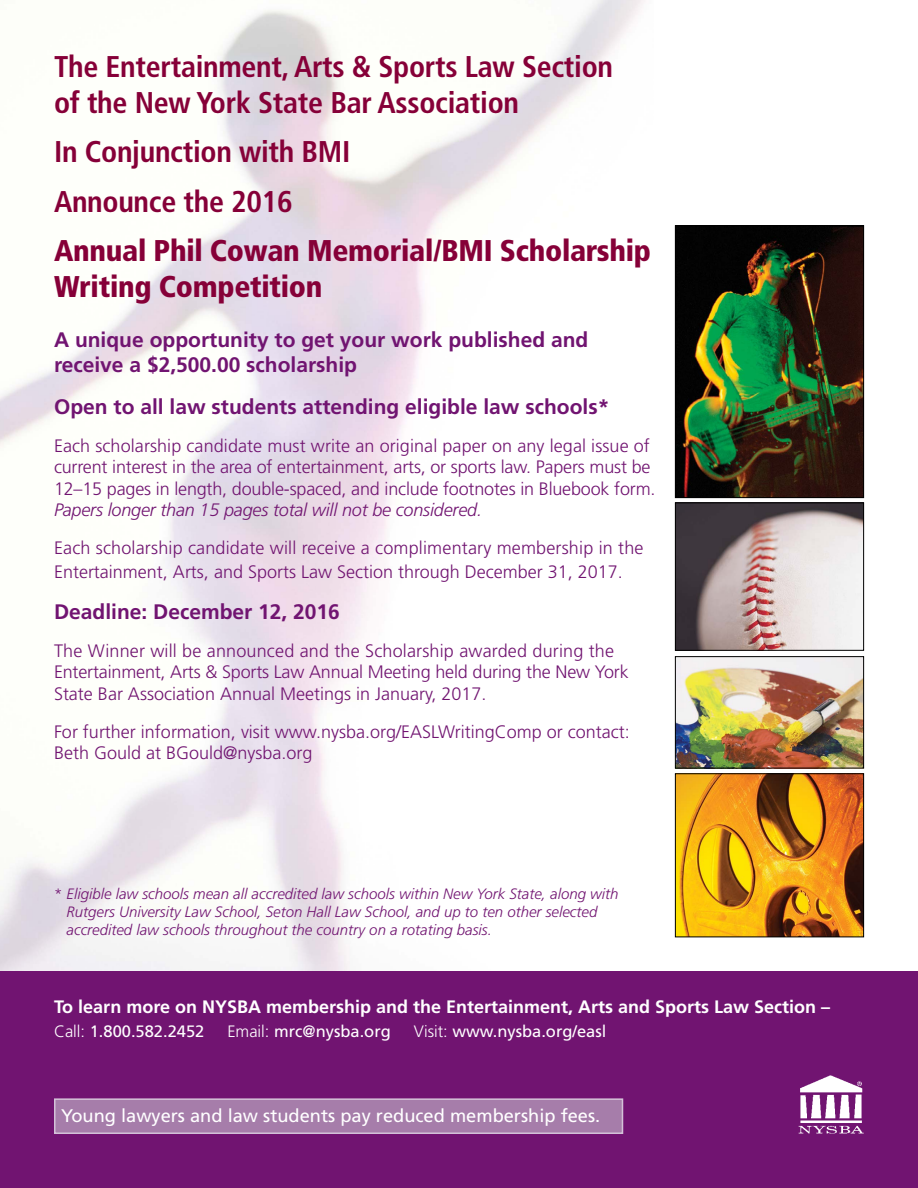
<style>
.page{position:relative;width:918px;height:1188px;background:#fff}
.page>*{position:absolute;margin:0;border:0;box-sizing:border-box;transform-origin:0 0}
.t1{font:700 condensed 30px/36px "Frutiger";letter-spacing:-.01em;color:#860038}
.t2{font:900 condensed 30px/36px "Frutiger";letter-spacing:-.01em;color:#860038}
.t3{font:700 21px/25.2px "Frutiger";color:#711471}
.t4{font:18.3px "Frutiger";color:#fff}
.t5{font:300 18px/21.6px "Frutiger";color:#711471}
.t6{font:700 18px "Frutiger";color:#fff}
.t7{font:italic 300 18px "Frutiger";letter-spacing:-.01em;color:#711471}
.t8{font:16.5px "Frutiger";color:#fff}
.t9{font:italic 300 15px/18px "Frutiger";color:#711471}
.s1{font-style:normal}
.s2{font-weight:300}
</style>
<div class="page">
<div style="left:0;top:971px;width:918px;height:217px;background:#711471"></div>
<img style="left:798px;top:1075px;width:66px;height:59px">
<img style="left:677px;top:775px;width:185px;height:160px">
<div style="left:675px;top:773px;width:189px;height:164px;border:1px solid #000"></div>
<img style="left:677px;top:504px;width:185px;height:145px">
<div style="left:675px;top:502px;width:189px;height:149px;border:1px solid #000"></div>
<img style="left:677px;top:227px;width:185px;height:269px">
<div style="left:675px;top:225px;width:189px;height:273px;border:1px solid #000"></div>
<img style="left:677px;top:658px;width:185px;height:108px">
<div style="left:675px;top:656px;width:189px;height:112px;border:1px solid #000"></div>
<div style="left:55px;top:1099px;width:567px;height:34px;background:#a67daa"></div>
<div style="left:54px;top:1098px;width:569px;height:36px;border:2px solid #d3c1d8"></div>
<h1 class="t1" style="left:54px;top:48px;width:561px">The Entertainment, Arts &amp; Sports Law Section of the New York State Bar Association</h1>
<h1 class="t1" style="left:54px;top:127px;width:298px;line-height:49.5px">In Conjunction with BMI<br>Announce the 2016</h1>
<h1 class="t2" style="left:54px;top:233px;width:599px">Annual Phil Cowan Memorial/BMI Scholarship<br>Writing Competition</h1>
<p class="t3" style="left:54px;top:327px;width:536px">A unique opportunity to get your work published and receive a $2,500.00 scholarship</p>
<p class="t3" style="left:54px;top:394px;width:557px">Open to all law students attending eligible law schools*</p>
<p class="t5" style="left:54px;top:435px;width:603px">Each scholarship candidate must write an original paper on any legal issue of current interest in the area of entertainment, arts, or sports law. Papers must be<br>12–15 pages in length, double-spaced, and include footnotes in Bluebook form.</p>
<p class="t7" style="left:54px;top:500px;width:430px">Papers longer than 15 pages total will not be considered.</p>
<p class="t5" style="left:54px;top:537px;width:591px;line-height:23.4px">Each scholarship candidate will receive a complimentary membership in the<br>Entertainment, Arts, and Sports Law Section through December 31, 2017.</p>
<p class="t3" style="left:54px;top:599px;width:287px">Deadline: December 12, 2016</p>
<p class="t5" style="left:54px;top:640px;width:576px">The Winner will be announced and the Scholarship awarded during the<br>Entertainment, Arts &amp; Sports Law Annual Meeting held during the New York<br>State Bar Association Annual Meetings in January, 2017.</p>
<p class="t5" style="left:54px;top:721px;width:577px">For further information, visit www.nysba.org/EASLWritingComp or contact:<br>Beth Gould at BGould@nysba.org</p>
<p class="t9" style="left:67px;top:885px;width:554px;text-indent:-13px"><span class="s1">*</span> Eligible law schools mean all accredited law schools within New York State, along with<br>Rutgers University Law School, Seton Hall Law School, and up to ten other selected accredited law schools throughout the country on a rotating basis.</p>
<p class="t6" style="left:54px;top:997px;width:778px">To learn more on NYSBA membership and the Entertainment, Arts and Sports Law Section –</p>
<p class="t8" style="left:54px;top:1022px;width:152px"><span class="s2">Call:</span> 1.800.582.2452</p>
<p class="t8" style="left:227px;top:1022px;width:165px"><span class="s2">Email:</span> mrc@nysba.org</p>
<p class="t8" style="left:414px;top:1022px;width:194px"><span class="s2">Visit:</span> www.nysba.org/easl</p>
<p class="t4" style="left:61px;top:1104px;width:541px">Young lawyers and law students pay reduced membership fees.</p>
</div>
